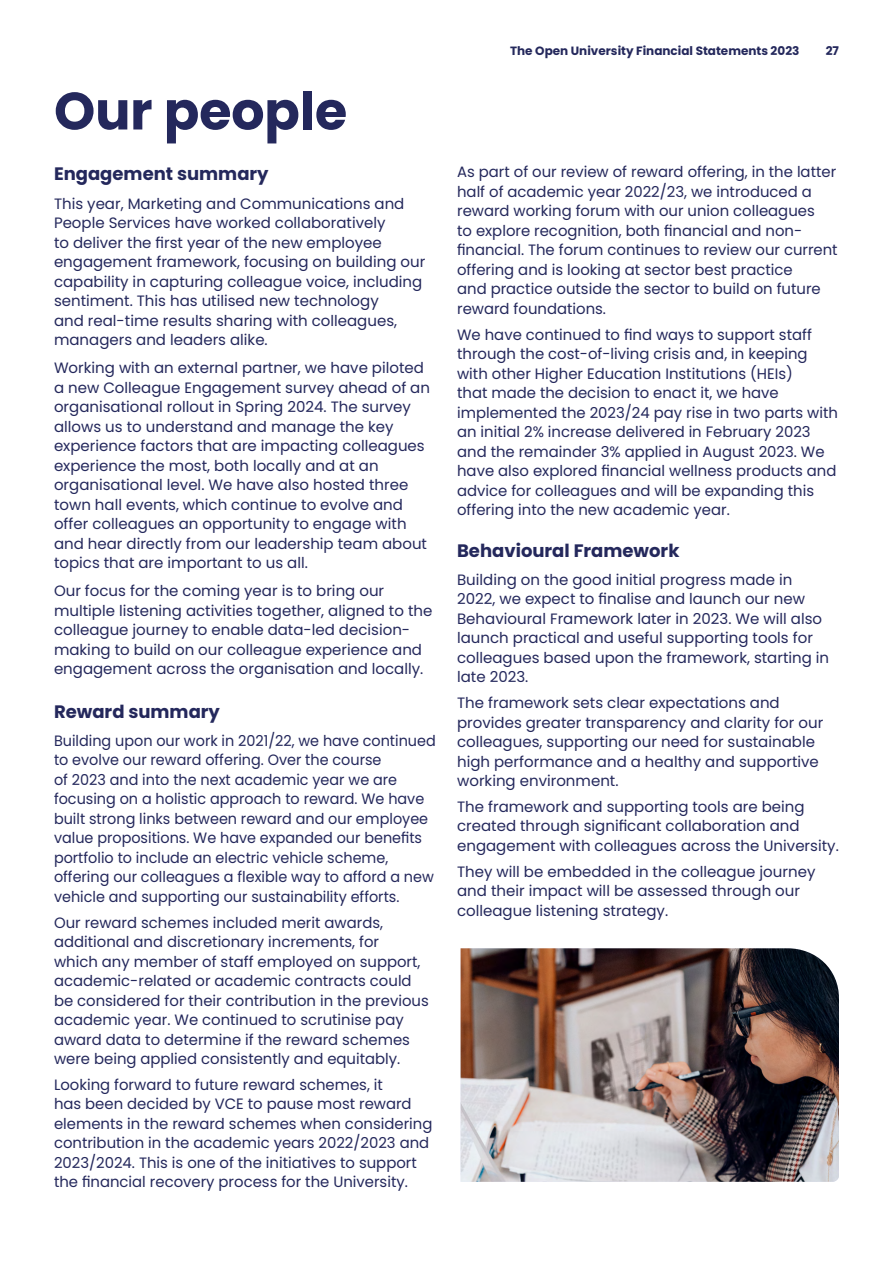
<style>
.page{position:relative;width:893px;height:1263px;background:#fff}
.page>*{position:absolute;margin:0;border:0;box-sizing:border-box;transform-origin:0 0}
.H1{font:700 52.5px "Poppins";letter-spacing:-.005em;color:#24285c}
.H2_small_sub{font:700 18px "Poppins";color:#24285c}
.body{font:15px/19.5px "Poppins";color:#24285c}
.body-2{font:15px/19.5px "Poppins";color:#24285c;scale:.96 1}
.t1{font:700 12px "Poppins";color:#24285c}
</style>
<div class="page">
<img style="left:461px;top:948px;width:378px;height:234px">
<p class="H1" style="left:54px;top:81px;width:295px">Our people</p>
<h1 class="H2_small_sub" style="left:54px;top:164px;width:216px">Engagement summary</h1>
<p class="body" style="left:54px;top:194px;width:373px">This year, Marketing and Communications and People Services have worked collaboratively<br>to deliver the first year of the new employee engagement framework, focusing on building our capability in capturing colleague voice, including sentiment. This has utilised new technology<br>and real-time results sharing with colleagues, managers and leaders alike.</p>
<p class="body" style="left:54px;top:358px;width:378px">Working with an external partner, we have piloted a new Colleague Engagement survey ahead of an organisational rollout in Spring 2024. The survey allows us to understand and manage the key experience factors that are impacting colleagues experience the most, both locally and at an organisational level. We have also hosted three town hall events, which continue to evolve and offer colleagues an opportunity to engage with and hear directly from our leadership team about topics that are important to us all.</p>
<p class="body" style="left:54px;top:581px;width:380px">Our focus for the coming year is to bring our multiple listening activities together, aligned to the colleague journey to enable data-led decision&shy;making to build on our colleague experience and engagement across the organisation and locally.</p>
<h1 class="H2_small_sub" style="left:54px;top:701px;width:167px">Reward summary</h1>
<p class="body-2" style="left:54px;top:731px;width:399px">Building upon our work in 2021/22, we have continued to evolve our reward offering. Over the course<br>of 2023 and into the next academic year we are focusing on a holistic approach to reward. We have built strong links between reward and our employee value propositions. We have expanded our benefits portfolio to include an electric vehicle scheme, offering our colleagues a flexible way to afford a new vehicle and supporting our sustainability efforts.</p>
<p class="body" style="left:54px;top:912px;width:376px">Our reward schemes included merit awards, additional and discretionary increments, for<br>which any member of staff employed on support, academic-related or academic contracts could be considered for their contribution in the previous academic year. We continued to scrutinise pay award data to determine if the reward schemes were being applied consistently and equitably.</p>
<p class="body" style="left:54px;top:1075px;width:380px">Looking forward to future reward schemes, it<br>has been decided by VCE to pause most reward elements in the reward schemes when considering contribution in the academic years 2022/2023 and 2023/2024. This is one of the initiatives to support the financial recovery process for the University.</p>
<p class="t1" style="left:510px;top:44px;width:291px">The Open University Financial Statements 2023</p>
<p class="t1" style="left:826px;top:44px;width:15px">27</p>
<p class="body" style="left:457px;top:162px;width:382px">As part of our review of reward offering, in the latter half of academic year 2022/23, we introduced a reward working forum with our union colleagues<br>to explore recognition, both financial and non&shy;financial. The forum continues to review our current offering and is looking at sector best practice<br>and practice outside the sector to build on future reward foundations.</p>
<p class="body" style="left:457px;top:325px;width:382px">We have continued to find ways to support staff through the cost-of-living crisis and, in keeping with other Higher Education Institutions (HEIs)<br>that made the decision to enact it, we have implemented the 2023/24 pay rise in two parts with an initial 2% increase delivered in February 2023 and the remainder 3% applied in August 2023. We have also explored financial wellness products and advice for colleagues and will be expanding this offering into the new academic year.</p>
<h1 class="H2_small_sub" style="left:457px;top:540px;width:224px">Behavioural Framework</h1>
<p class="body" style="left:457px;top:570px;width:374px">Building on the good initial progress made in 2022, we expect to finalise and launch our new Behavioural Framework later in 2023. We will also launch practical and useful supporting tools for colleagues based upon the framework, starting in late 2023.</p>
<p class="body" style="left:457px;top:693px;width:368px">The framework sets clear expectations and provides greater transparency and clarity for our colleagues, supporting our need for sustainable high performance and a healthy and supportive working environment.</p>
<p class="body" style="left:457px;top:797px;width:383px">The framework and supporting tools are being created through significant collaboration and engagement with colleagues across the University.</p>
<p class="body" style="left:457px;top:862px;width:360px">They will be embedded in the colleague journey and their impact will be assessed through our colleague listening strategy.</p>
</div>
